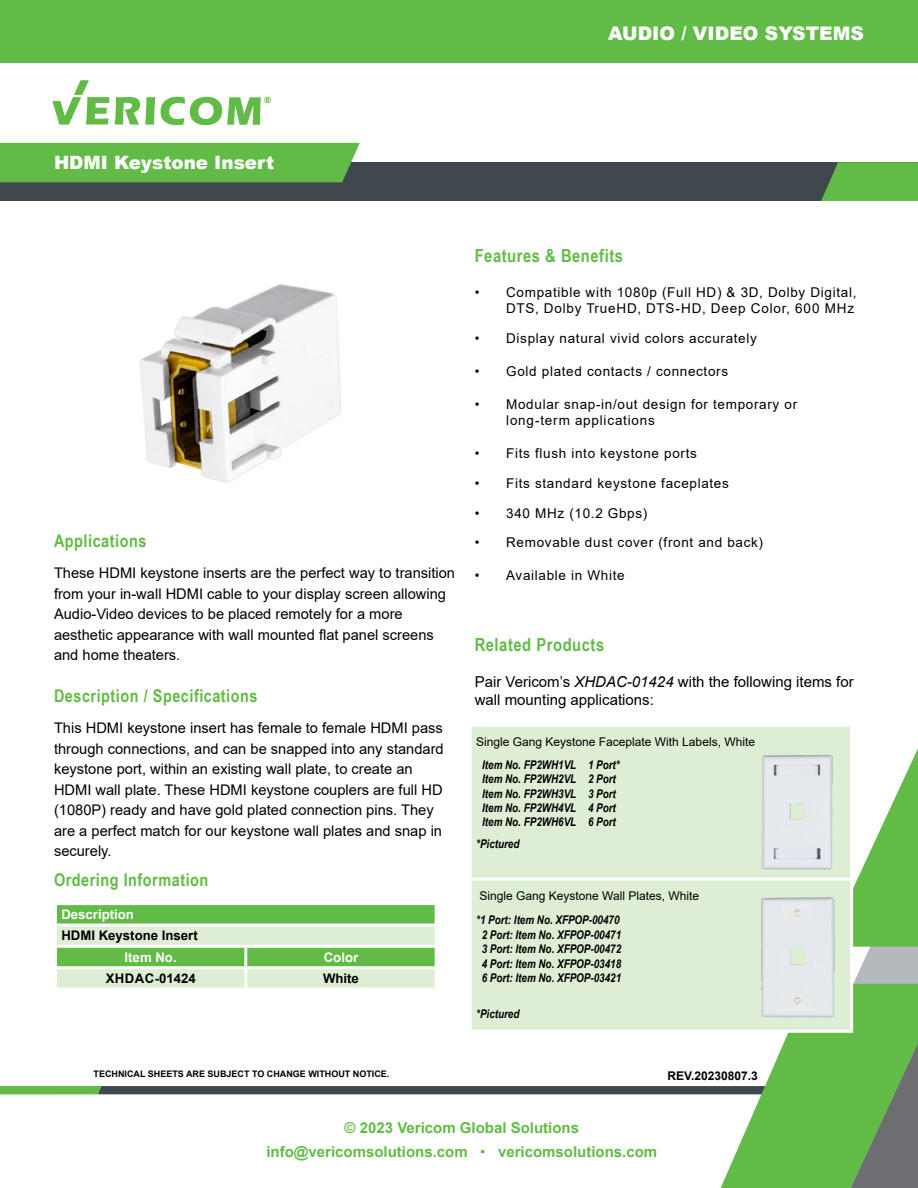
<style>
.page{position:relative;width:918px;height:1188px;background:#fff}
.page>*{position:absolute;margin:0;border:0;box-sizing:border-box;transform-origin:0 0}
.t1{font:900 18.75px "Arial";color:#fff}
.t2{font:900 18.3px "Arial";color:#fff}
.t3{font:700 18px "Arial Narrow";letter-spacing:.03em;color:#62bb46}
.t4{font:700 17.55px "Arial Narrow";letter-spacing:.03em;color:#62bb46}
.t5{font:700 15px/24.8px "Arial";color:#62bb46;text-align:center}
.t6{font:15px/18px "Arial";color:#000}
.t7{font:14.7px/20.5px "Arial";color:#000}
.t8{font:13.5px/16.2px "Arial";letter-spacing:.05em;color:#000;text-align:right}
.t9{font:700 13.2px "Arial";color:#fff}
.t10{font:700 13.2px "Arial";color:#000}
.t11{font:700 13.2px "Arial";letter-spacing:.02em;color:#000}
.t12{font:italic 700 12px/14.4px "Arial Narrow";color:#000}
.t13{font:12px "Arial";color:#000}
.t14{font:700 12px "Arial";color:#000}
.t15{font:700 9px "Arial";color:#000}
.s1{font-style:italic}
.s2{font-weight:400}
</style>
<div class="page">
<div style="left:0;top:162px;width:918px;height:39px;background:#40474f"></div>
<div style="left:0;top:0;width:918px;height:63px;background:#62bb46"></div>
<svg style="left:101px;top:1086px;width:614px;height:8px;background:#414850"></svg>
<svg style="left:0;top:1086px;width:101px;height:8px"></svg>
<div style="left:862px;top:947px;width:56px;height:37px;background:#b5b8bc"></div>
<svg style="left:715px;top:984px;width:203px;height:204px"></svg>
<svg style="left:853px;top:748px;width:65px;height:199px"></svg>
<svg style="left:821px;top:162px;width:97px;height:39px;background:#5eb046"></svg>
<div style="left:0;top:143px;width:360px;height:39px;background:#62bb46"></div>
<svg style="left:115px;top:97px;width:40px;height:28px"></svg>
<svg style="left:52px;top:80px;width:57px;height:45px"></svg>
<svg style="left:161px;top:97px;width:110px;height:28px"></svg>
<img style="left:140px;top:284px;width:201px;height:199px">
<svg style="left:57px;top:905px;width:378px;height:83px;background:#a2d590"></svg>
<hr style="left:54px;top:924px;width:192px;height:2px;background:#fff">
<hr style="left:246px;top:924px;width:192px;height:2px;background:#fff">
<hr style="left:54px;top:945px;width:192px;height:3px;background:#fff">
<hr style="left:246px;top:945px;width:192px;height:3px;background:#fff">
<hr style="left:244px;top:948px;width:3px;height:18px;background:#fff">
<hr style="left:54px;top:966px;width:192px;height:3px;background:#fff">
<hr style="left:246px;top:966px;width:192px;height:3px;background:#fff">
<hr style="left:244px;top:969px;width:3px;height:19px;background:#fff">
<div style="left:472px;top:727px;width:378px;height:303px;background:#deeed4"></div>
<hr style="left:469px;top:878px;width:384px;height:3px;background:#fff">
<hr style="left:850px;top:881px;width:3px;height:149px;background:#fff">
<hr style="left:469px;top:1030px;width:384px;height:3px;background:#fff">
<img style="left:735px;top:892px;width:127px;height:127px">
<img style="left:755px;top:749px;width:86px;height:123px">
<p class="t1" style="left:608px;top:19px;width:257px">AUDIO / VIDEO SYSTEMS</p>
<p class="t2" style="left:54px;top:150px;width:222px">HDMI Keystone Insert</p>
<p class="t4" style="left:54px;top:528px;width:94px">Applications</p>
<p class="t7" style="left:54px;top:563px;width:403px">These HDMI keystone inserts are the perfect way to transition from your in-wall HDMI cable to your display screen allowing Audio-Video devices to be placed remotely for a more aesthetic appearance with wall mounted flat panel screens and home theaters.</p>
<p class="t4" style="left:54px;top:683px;width:205px">Description / Specifications</p>
<p class="t7" style="left:54px;top:718px;width:391px">This HDMI keystone insert has female to female HDMI pass through connections, and can be snapped into any standard keystone port, within an existing wall plate, to create an HDMI wall plate. These HDMI keystone couplers are full HD (1080P) ready and have gold plated connection pins. They are a perfect match for our keystone wall plates and snap in securely.</p>
<p class="t4" style="left:54px;top:866px;width:156px">Ordering Information</p>
<p class="t9" style="left:61px;top:905px;width:74px">Description</p>
<p class="t10" style="left:61px;top:927px;width:138px">HDMI Keystone Insert</p>
<p class="t9" style="left:125px;top:948px;width:54px">Item No.</p>
<p class="t9" style="left:324px;top:948px;width:36px">Color</p>
<p class="t11" style="left:106px;top:969px;width:92px">XHDAC-01424</p>
<p class="t10" style="left:323px;top:969px;width:37px">White</p>
<p class="t3" style="left:475px;top:242px;width:150px">Features &amp; Benefits</p>
<p class="t8" style="left:475px;top:284px;width:383px">• Compatible with 1080p (Full HD) &amp; 3D, Dolby Digital,<br>DTS, Dolby TrueHD, DTS-HD, Deep Color, 600 MHz</p>
<p class="t8" style="left:475px;top:330px;width:284px">• Display natural vivid colors accurately</p>
<p class="t8" style="left:475px;top:363px;width:255px">• Gold plated contacts / connectors</p>
<p class="t8" style="left:506px;top:396px;width:292px;text-align:left;text-indent:-31px">• Modular snap-in/out design for temporary or long-term applications</p>
<p class="t8" style="left:475px;top:445px;width:224px">• Fits flush into keystone ports</p>
<p class="t8" style="left:475px;top:475px;width:256px">• Fits standard keystone faceplates</p>
<p class="t8" style="left:475px;top:505px;width:174px">• 340 MHz (10.2 Gbps)</p>
<p class="t8" style="left:475px;top:534px;width:290px">• Removable dust cover (front and back)</p>
<p class="t8" style="left:475px;top:567px;width:152px">• Available in White</p>
<p class="t3" style="left:475px;top:631px;width:131px">Related Products</p>
<p class="t6" style="left:475px;top:673px;width:381px">Pair Vericom’s <span class="s1">XHDAC-01424</span> with the following items for wall mounting applications:</p>
<p class="t13" style="left:476px;top:733px;width:280px">Single Gang Keystone Faceplate With Labels, White</p>
<p class="t12" style="left:482px;top:757px;width:139px">Item No. FP2WH1VL 1 Port*<br>Item No. FP2WH2VL 2 Port<br>Item No. FP2WH3VL 3 Port<br>Item No. FP2WH4VL 4 Port<br>Item No. FP2WH6VL 6 Port</p>
<p class="t12" style="left:476px;top:836px;width:45px">*Pictured</p>
<p class="t13" style="left:480px;top:887px;width:221px">Single Gang Keystone Wall Plates, White</p>
<p class="t12" style="left:476px;top:912px;width:146px;text-align:center">*1 Port: Item No. XFPOP-00470<br>2 Port: Item No. XFPOP-00471<br>3 Port: Item No. XFPOP-00472<br>4 Port: Item No. XFPOP-03418<br>6 Port: Item No. XFPOP-03421</p>
<p class="t12" style="left:476px;top:1006px;width:45px">*Pictured</p>
<p class="t15" style="left:94px;top:1068px;width:297px">TECHNICAL SHEETS ARE SUBJECT TO CHANGE WITHOUT NOTICE.</p>
<p class="t14" style="left:667px;top:1067px;width:92px">REV.20230807.3</p>
<p class="t5" style="left:266px;top:1115px;width:392px">© 2023 Vericom Global Solutions info@vericomsolutions.com <span class="s2">•</span> vericomsolutions.com</p>
</div>
